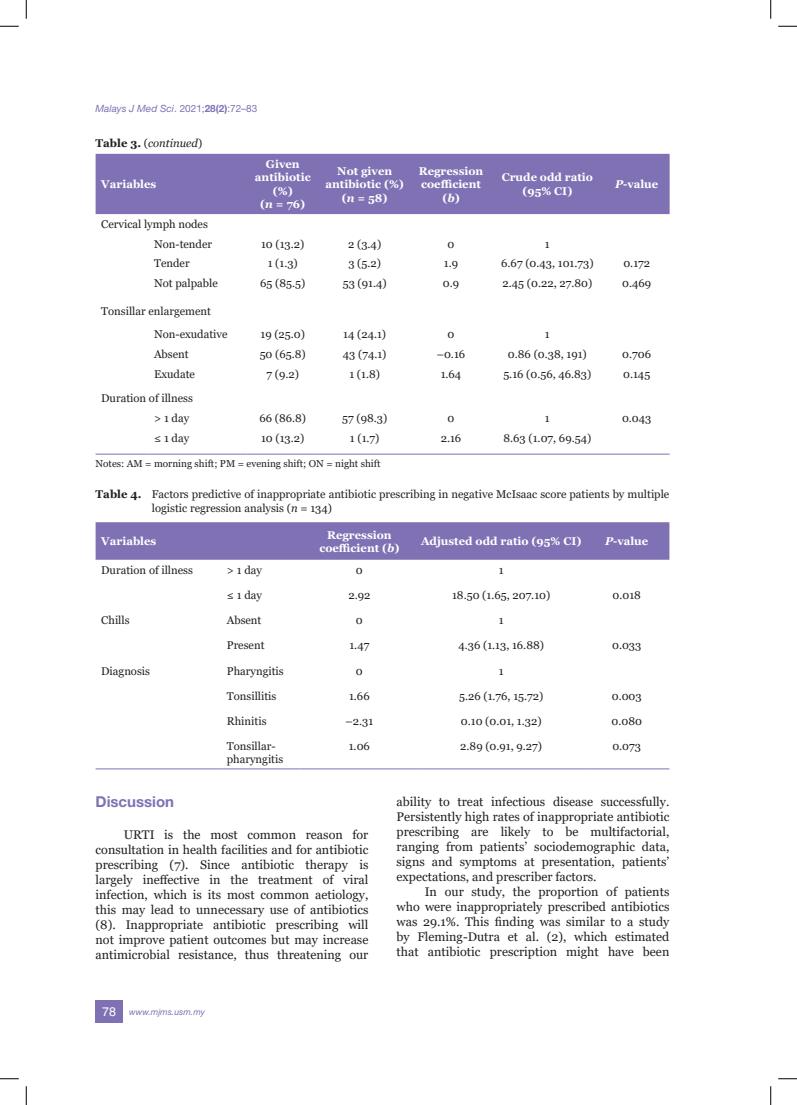
<style>
.page{position:relative;width:797px;height:1105px;background:#fff}
.page>*{position:absolute;margin:0;border:0;box-sizing:border-box;transform-origin:0 0}
.t1{font:700 15px "Helvetica Neue LT Std";color:#7f71b3}
.t2{font:12.5px/15px "Georgia";color:#231f20;text-align:justify}
.t3{font:11.25px/19.8px "Georgia";color:#231f20}
.t4{font:700 11.25px/13.5px "Georgia";color:#fff;text-align:center}
.t5{font:italic 11.25px "Georgia";color:#231f20}
.t6{font:10px "Georgia";color:#231f20}
.t7{font:italic 10px "Helvetica Neue LT Std";color:#7f71b3}
.t8{font:italic 8.75px "Helvetica Neue LT Std";color:#7f71b3}
.s1{font-style:normal}
.s2{font-weight:700;font-style:normal}
.s3{font-style:italic}
.s4{font-weight:700}
.s5{font-family:"Helvetica LT Std";font-style:normal;font-size:12.5px;color:#fff}
</style>
<div class="page">
<div style="left:96px;top:1000px;width:27px;height:23px;background:#7f71b3"></div>
<div style="left:96px;top:154px;width:573px;height:60px;background:#7f71b3"></div>
<hr style="left:96px;top:454px;width:52px;height:1px;background:#7f71b3">
<hr style="left:148px;top:454px;width:99px;height:1px;background:#7f71b3">
<hr style="left:247px;top:454px;width:71px;height:1px;background:#7f71b3">
<hr style="left:318px;top:454px;width:93px;height:1px;background:#7f71b3">
<hr style="left:411px;top:454px;width:80px;height:1px;background:#7f71b3">
<hr style="left:491px;top:454px;width:113px;height:1px;background:#7f71b3">
<hr style="left:604px;top:454px;width:65px;height:1px;background:#7f71b3">
<div style="left:96px;top:522px;width:573px;height:38px;background:#7f71b3"></div>
<hr style="left:96px;top:768px;width:125px;height:1px;background:#7f71b3">
<hr style="left:221px;top:768px;width:79px;height:1px;background:#7f71b3">
<hr style="left:300px;top:768px;width:118px;height:1px;background:#7f71b3">
<hr style="left:418px;top:768px;width:166px;height:1px;background:#7f71b3">
<hr style="left:584px;top:768px;width:85px;height:1px;background:#7f71b3">
<svg style="left:0;top:25px;width:19px;height:2px"></svg>
<svg style="left:778px;top:25px;width:19px;height:2px"></svg>
<svg style="left:0;top:1078px;width:19px;height:1px"></svg>
<svg style="left:778px;top:1078px;width:19px;height:1px"></svg>
<svg style="left:25px;top:0;width:2px;height:19px"></svg>
<svg style="left:25px;top:1086px;width:2px;height:19px"></svg>
<svg style="left:770px;top:0;width:1px;height:19px"></svg>
<svg style="left:770px;top:1086px;width:1px;height:19px"></svg>
<p class="t7" style="left:96px;top:102px;width:163px">Malays J Med Sci<span class="s1">. 2021;</span><span class="s2">28(2)</span><span class="s1">:72–83</span></p>
<p class="t5" style="left:96px;top:136px;width:108px"><span class="s2">Table 3.</span> <span class="s1">(</span>continued<span class="s1">)</span></p>
<p class="t4" style="left:101px;top:178px;width:57px">Variables</p>
<p class="t3" style="left:154px;top:214px;width:60px;text-indent:-53px">Cervical lymph nodes<br>Non-tender</p>
<p class="t4" style="left:255px;top:157px;width:57px">Given antibiotic (%)<br>(<span class="s3">n</span> = 76)</p>
<p class="t4" style="left:325px;top:164px;width:80px">Not given antibiotic (%) (<span class="s3">n</span> = 58)</p>
<p class="t4" style="left:419px;top:164px;width:66px">Regression coefficient (<span class="s3">b</span>)</p>
<p class="t4" style="left:501px;top:171px;width:93px">Crude odd ratio (95% CI)</p>
<p class="t4" style="left:615px;top:178px;width:45px"><span class="s3">P</span>-value</p>
<p class="t3" style="left:261px;top:234px;width:45px">10 (13.2)</p>
<p class="t3" style="left:348px;top:234px;width:35px">2 (3.4)</p>
<p class="t3" style="left:447px;top:234px;width:8px">0</p>
<p class="t3" style="left:545px;top:234px;width:6px">1</p>
<p class="t3" style="left:154px;top:254px;width:37px">Tender</p>
<p class="t3" style="left:268px;top:254px;width:32px">1 (1.3)</p>
<p class="t3" style="left:348px;top:254px;width:34px">3 (5.2)</p>
<p class="t3" style="left:444px;top:254px;width:16px">1.9</p>
<p class="t3" style="left:501px;top:254px;width:94px">6.67 (0.43, 101.73)</p>
<p class="t3" style="left:623px;top:254px;width:28px">0.172</p>
<p class="t3" style="left:154px;top:273px;width:65px">Not palpable</p>
<p class="t3" style="left:260px;top:273px;width:47px">65 (85.5)</p>
<p class="t3" style="left:343px;top:273px;width:45px">53 (91.4)</p>
<p class="t3" style="left:443px;top:273px;width:18px">0.9</p>
<p class="t3" style="left:502px;top:273px;width:91px">2.45 (0.22, 27.80)</p>
<p class="t3" style="left:622px;top:273px;width:31px">0.469</p>
<p class="t3" style="left:154px;top:300px;width:75px;line-height:23px;text-indent:-53px">Tonsillar enlargement<br>Non-exudative</p>
<p class="t3" style="left:260px;top:324px;width:46px">19 (25.0)</p>
<p class="t3" style="left:343px;top:324px;width:44px">14 (24.1)</p>
<p class="t3" style="left:447px;top:324px;width:8px">0</p>
<p class="t3" style="left:545px;top:324px;width:6px">1</p>
<p class="t3" style="left:154px;top:344px;width:36px">Absent</p>
<p class="t3" style="left:260px;top:344px;width:48px">50 (65.8)</p>
<p class="t3" style="left:343px;top:344px;width:45px">43 (74.1)</p>
<p class="t3" style="left:437px;top:344px;width:30px">–0.16</p>
<p class="t3" style="left:508px;top:344px;width:80px">0.86 (0.38, 191)</p>
<p class="t3" style="left:622px;top:344px;width:30px">0.706</p>
<p class="t3" style="left:154px;top:365px;width:42px">Exudate</p>
<p class="t3" style="left:266px;top:365px;width:34px">7 (9.2)</p>
<p class="t3" style="left:349px;top:365px;width:32px">1 (1.8)</p>
<p class="t3" style="left:441px;top:365px;width:22px">1.64</p>
<p class="t3" style="left:503px;top:365px;width:90px">5.16 (0.56, 46.83)</p>
<p class="t3" style="left:623px;top:365px;width:29px">0.145</p>
<p class="t3" style="left:154px;top:389px;width:40px;text-indent:-53px">Duration of illness &gt; 1 day</p>
<p class="t3" style="left:259px;top:408px;width:48px">66 (86.8)</p>
<p class="t3" style="left:342px;top:408px;width:47px">57 (98.3)</p>
<p class="t3" style="left:447px;top:408px;width:8px">0</p>
<p class="t3" style="left:545px;top:408px;width:6px">1</p>
<p class="t3" style="left:622px;top:408px;width:31px">0.043</p>
<p class="t3" style="left:154px;top:428px;width:37px">≤ 1 day</p>
<p class="t3" style="left:261px;top:428px;width:45px">10 (13.2)</p>
<p class="t3" style="left:350px;top:428px;width:31px">1 (1.7)</p>
<p class="t3" style="left:441px;top:428px;width:22px">2.16</p>
<p class="t3" style="left:503px;top:428px;width:89px">8.63 (1.07, 69.54)</p>
<p class="t6" style="left:96px;top:458px;width:286px">Notes: AM = morning shift; PM = evening shift; ON = night shift</p>
<p class="t3" style="left:152px;top:487px;width:519px;line-height:13.8px;text-indent:-56px"><span class="s4">Table 4.</span> Factors predictive of inappropriate antibiotic prescribing in negative McIsaac score patients by multiple logistic regression analysis (<span class="s3">n</span> = 134)</p>
<p class="t4" style="left:101px;top:535px;width:57px">Variables</p>
<p class="t4" style="left:319px;top:528px;width:82px">Regression coefficient (<span class="s3">b</span>)</p>
<p class="t4" style="left:421px;top:535px;width:162px">Adjusted odd ratio (95% CI)</p>
<p class="t4" style="left:605px;top:535px;width:45px"><span class="s3">P</span>-value</p>
<p class="t3" style="left:101px;top:560px;width:93px">Duration of illness</p>
<p class="t3" style="left:227px;top:560px;width:37px">&gt; 1 day</p>
<p class="t3" style="left:356px;top:560px;width:8px">0</p>
<p class="t3" style="left:499px;top:560px;width:6px">1</p>
<p class="t3" style="left:227px;top:585px;width:37px">≤ 1 day</p>
<p class="t3" style="left:348px;top:585px;width:23px">2.92</p>
<p class="t3" style="left:452px;top:585px;width:100px">18.50 (1.65, 207.10)</p>
<p class="t3" style="left:612px;top:585px;width:30px">0.018</p>
<p class="t3" style="left:101px;top:610px;width:30px">Chills</p>
<p class="t3" style="left:227px;top:610px;width:36px">Absent</p>
<p class="t3" style="left:356px;top:610px;width:8px">0</p>
<p class="t3" style="left:499px;top:610px;width:6px">1</p>
<p class="t3" style="left:227px;top:635px;width:39px">Present</p>
<p class="t3" style="left:349px;top:635px;width:21px">1.47</p>
<p class="t3" style="left:458px;top:635px;width:87px">4.36 (1.13, 16.88)</p>
<p class="t3" style="left:612px;top:635px;width:31px">0.033</p>
<p class="t3" style="left:101px;top:661px;width:50px">Diagnosis</p>
<p class="t3" style="left:227px;top:661px;width:58px">Pharyngitis</p>
<p class="t3" style="left:356px;top:661px;width:8px">0</p>
<p class="t3" style="left:499px;top:661px;width:6px">1</p>
<p class="t3" style="left:227px;top:686px;width:51px">Tonsillitis</p>
<p class="t3" style="left:349px;top:686px;width:22px">1.66</p>
<p class="t3" style="left:459px;top:686px;width:86px">5.26 (1.76, 15.72)</p>
<p class="t3" style="left:611px;top:686px;width:31px">0.003</p>
<p class="t3" style="left:227px;top:711px;width:41px">Rhinitis</p>
<p class="t3" style="left:345px;top:711px;width:29px">–2.31</p>
<p class="t3" style="left:461px;top:711px;width:82px">0.10 (0.01, 1.32)</p>
<p class="t3" style="left:611px;top:711px;width:32px">0.080</p>
<p class="t3" style="left:227px;top:739px;width:58px;line-height:13.5px">Tonsillar&shy;pharyngitis</p>
<p class="t3" style="left:349px;top:736px;width:23px">1.06</p>
<p class="t3" style="left:460px;top:736px;width:83px">2.89 (0.91, 9.27)</p>
<p class="t3" style="left:612px;top:736px;width:30px">0.073</p>
<p class="t1" style="left:96px;top:793px;width:80px">Discussion</p>
<p class="t2" style="left:96px;top:827px;width:274px;text-indent:28px">URTI is the most common reason for consultation in health facilities and for antibiotic prescribing (7). Since antibiotic therapy is largely ineffective in the treatment of viral infection, which is its most common aetiology, this may lead to unnecessary use of antibiotics (8). Inappropriate antibiotic prescribing will not improve patient outcomes but may increase antimicrobial resistance, thus threatening our</p>
<p class="t8" style="left:102px;top:1007px;width:104px"><span class="s5">78</span> www.mjms.usm.my</p>
<p class="t2" style="left:396px;top:794px;width:274px">ability to treat infectious disease successfully.<br>Persistently high rates of inappropriate antibiotic prescribing are likely to be multifactorial, ranging from patients’ sociodemographic data, signs and symptoms at presentation, patients’ expectations, and prescriber factors.</p>
<p class="t2" style="left:396px;top:884px;width:274px;text-indent:28px">In our study, the proportion of patients who were inappropriately prescribed antibiotics was 29.1%. This finding was similar to a study by Fleming-Dutra et al. (2), which estimated that antibiotic prescription might have been</p>
</div>
